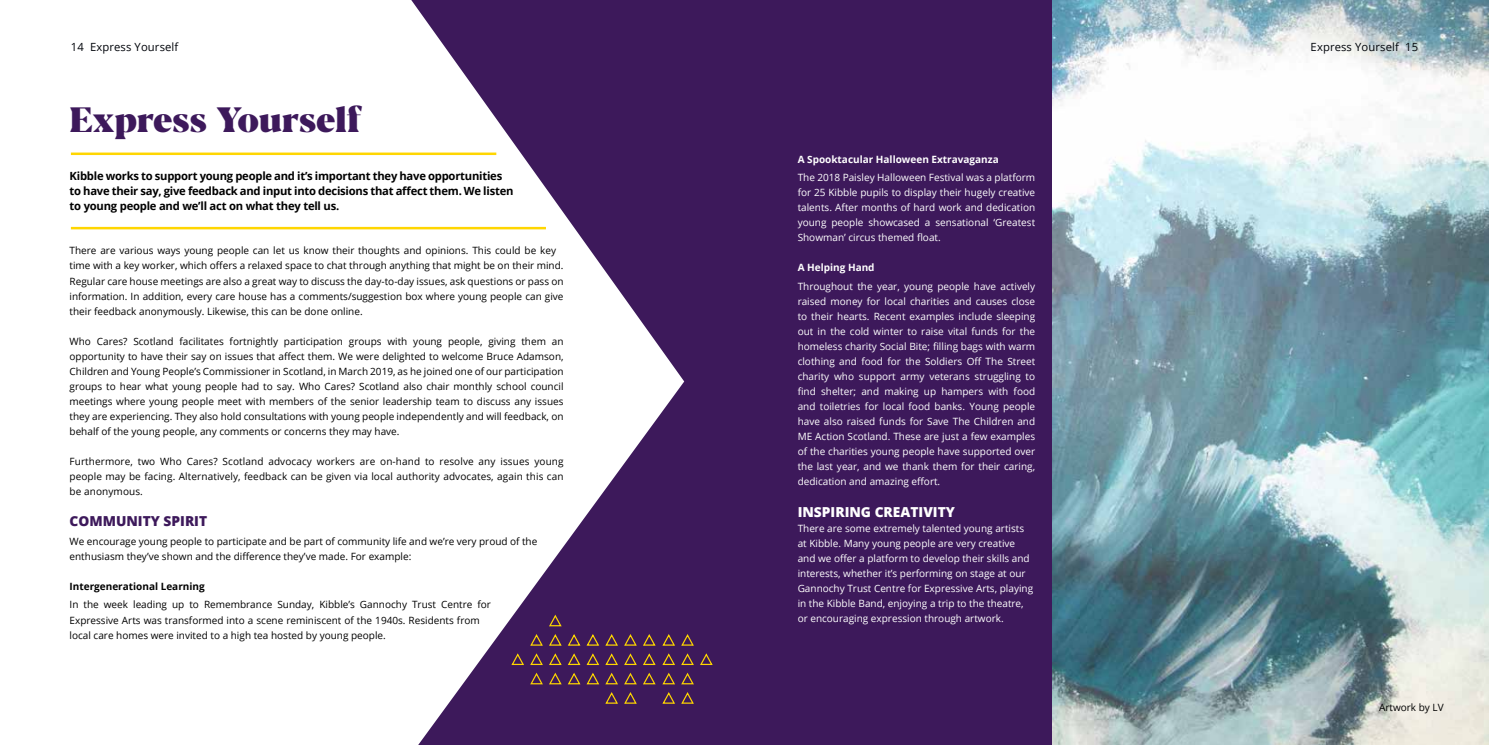
<style>
.page{position:relative;width:1489px;height:745px;background:#fff}
.page>*{position:absolute;margin:0;border:0;box-sizing:border-box;transform-origin:0 0}
.t1{font:800 35px "Blacker Display";color:#3d195b}
.t2{font:800 13.75px "Open Sans";color:#fff}
.t3{font:800 13.75px "Open Sans";color:#3d195b}
.t4{font:700 11.25px/15px "Open Sans";letter-spacing:-.02em;color:#000}
.t5{font:11.25px "Open Sans";letter-spacing:.01em;color:#01040a}
.t6{font:10px/15px "Open Sans";color:#000}
.t7{font:10px/15px "Open Sans";color:#fff;text-align:justify}
.t8{font:700 10px "Open Sans";color:#fff}
.t9{font:700 10px "Open Sans";color:#000}
</style>
<div class="page">
<svg style="left:411px;top:0;width:641px;height:744px;fill:#3d195b"></svg>
<img style="left:1052px;top:0;width:436px;height:744px">
<svg style="left:529px;top:671px;width:166px;height:33px;background:#4f2b52"></svg>
<svg style="left:510px;top:613px;width:203px;height:52px;background:#4c2853"></svg>
<hr style="left:71px;top:152px;width:425px;height:3px;background:#ffd600">
<hr style="left:71px;top:227px;width:475px;height:2px;background:#ffd600">
<p class="t5" style="left:71px;top:39px;width:109px">14 Express Yourself</p>
<p class="t5" style="left:1310px;top:39px;width:109px">Express Yourself 15</p>
<h1 class="t1" style="left:70px;top:98px;width:293px">Express Yourself</h1>
<p class="t4" style="left:70px;top:168px;width:445px">Kibble works to support young people and it’s important they have opportunities to have their say, give feedback and input into decisions that affect them. We listen to young people and we’ll act on what they tell us.</p>
<p class="t6" style="left:70px;top:243px;width:495px">There are various ways young people can let us know their thoughts and opinions. This could be key time with a key worker, which offers a relaxed space to chat through anything that might be on their mind.<br>Regular care house meetings are also a great way to discuss the day-to-day issues, ask questions or pass on information. In addition, every care house has a comments/suggestion box where young people can give their feedback anonymously. Likewise, this can be done online.</p>
<p class="t6" style="left:70px;top:333px;width:495px;text-align:justify">Who Cares? Scotland facilitates fortnightly participation groups with young people, giving them an opportunity to have their say on issues that affect them. We were delighted to welcome Bruce Adamson, Children and Young People’s Commissioner in Scotland, in March 2019, as he joined one of our participation groups to hear what young people had to say. Who Cares? Scotland also chair monthly school council meetings where young people meet with members of the senior leadership team to discuss any issues they are experiencing. They also hold consultations with young people independently and will feedback, on behalf of the young people, any comments or concerns they may have.</p>
<p class="t6" style="left:70px;top:453px;width:495px;text-align:justify">Furthermore, two Who Cares? Scotland advocacy workers are on-hand to resolve any issues young people may be facing. Alternatively, feedback can be given via local authority advocates, again this can be anonymous.</p>
<h2 class="t3" style="left:70px;top:510px;width:139px">COMMUNITY SPIRIT</h2>
<p class="t6" style="left:70px;top:533px;width:469px">We encourage young people to participate and be part of community life and we’re very proud of the enthusiasm they’ve shown and the difference they’ve made. For example:</p>
<p class="t9" style="left:70px;top:579px;width:137px">Intergenerational Learning</p>
<p class="t6" style="left:70px;top:596px;width:423px">In the week leading up to Remembrance Sunday, Kibble’s Gannochy Trust Centre for<br>Expressive Arts was transformed into a scene reminiscent of the 1940s. Residents from local care homes were invited to a high tea hosted by young people.</p>
<p class="t8" style="left:797px;top:152px;width:202px">A Spooktacular Halloween Extravaganza</p>
<p class="t7" style="left:797px;top:170px;width:239px">The 2018 Paisley Halloween Festival was a platform for 25 Kibble pupils to display their hugely creative talents. After months of hard work and dedication young people showcased a sensational ‘Greatest Showman’ circus themed float.</p>
<p class="t8" style="left:797px;top:260px;width:78px">A Helping Hand</p>
<p class="t7" style="left:797px;top:278px;width:239px">Throughout the year, young people have actively raised money for local charities and causes close to their hearts. Recent examples include sleeping out in the cold winter to raise vital funds for the homeless charity Social Bite; filling bags with warm clothing and food for the Soldiers Off The Street charity who support army veterans struggling to find shelter; and making up hampers with food and toiletries for local food banks. Young people have also raised funds for Save The Children and ME Action Scotland. These are just a few examples of the charities young people have supported over the last year, and we thank them for their caring, dedication and amazing effort.</p>
<h2 class="t2" style="left:797px;top:501px;width:159px">INSPIRING CREATIVITY</h2>
<p class="t7" style="left:797px;top:520px;width:237px;text-align:left">There are some extremely talented young artists at Kibble. Many young people are very creative and we offer a platform to develop their skills and interests, whether it’s performing on stage at our Gannochy Trust Centre for Expressive Arts, playing in the Kibble Band, enjoying a trip to the theatre, or encouraging expression through artwork.</p>
<p class="t6" style="left:1378px;top:699px;width:66px">Artwork by LV</p>
</div>
